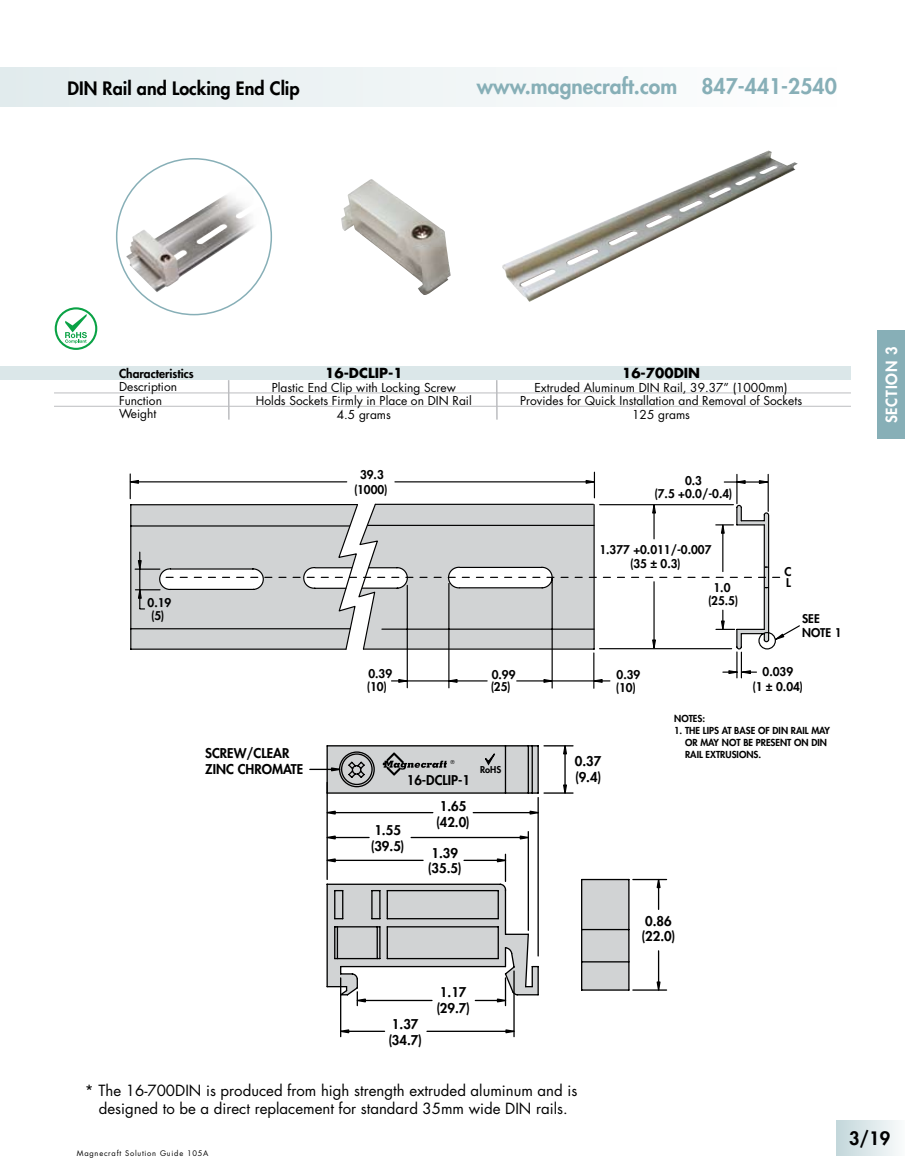
<style>
.page{position:relative;width:905px;height:1175px;background:#fff}
.page>*{position:absolute;margin:0;border:0;box-sizing:border-box;transform-origin:0 0}
.t1{font:800 21px "Futura Std";color:#87afb7}
.t2{font:800 18px "Futura Std";color:#000}
.t3{font:15px/18px "Futura Std";color:#000;text-align:center}
.t4{font:800 15px "Futura Std";letter-spacing:.05em;color:#fff}
.t5{font:700 13.5px "Futura Std";color:#000}
.t6{font:800 13.2px/15.8px "Futura Std";color:#000}
.t7{font:12px/13.5px "Futura Std";color:#000;text-align:center}
.t8{font:800 12px "Futura Std";color:#000}
.t9{font:800 11.7px/14.1px "Futura Std";color:#000;text-align:center}
.t10{font:800 9.45px/11.7px "Futura Std";color:#000}
.t11{font:800 9.15px "Futura Std";color:#000}
.t12{font:7.5px "Futura Std";letter-spacing:.1em;color:#000}
.t13{font:5.25px "Futura Std";color:#000}
</style>
<div class="page">
<div style="left:0;top:68px;width:850px;height:39px;background:linear-gradient(to right,#e1ebed,#fff)"></div>
<div style="left:877px;top:331px;width:27px;height:108px;background:#87afb7"></div>
<div style="left:837px;top:1120px;width:67px;height:35px;background:linear-gradient(to right,#c3d7db,#f9fbfb)"></div>
<img style="left:502px;top:150px;width:295px;height:152px">
<img style="left:341px;top:179px;width:109px;height:116px">
<hr style="left:496px;top:380px;width:1px;height:39px;background:#bcbdc0">
<hr style="left:54px;top:392px;width:796px;height:1px;background:#bcbdc0">
<hr style="left:54px;top:406px;width:796px;height:1px;background:#bcbdc0">
<svg style="left:130px;top:471px;width:655px;height:212px"></svg>
<svg style="left:337px;top:498px;width:319px;height:152px"></svg>
<svg style="left:319px;top:745px;width:349px;height:289px"></svg>
<hr style="left:310px;top:768px;width:29px;height:2px;background:#000">
<img style="left:126px;top:182px;width:136px;height:110px">
<hr style="left:228px;top:380px;width:2px;height:39px;background:#bcbdc0">
<div style="left:55px;top:307px;width:42px;height:43px;border:2px solid #0aa245;border-radius:50%"></div>
<svg style="left:65px;top:314px;width:22px;height:29px"></svg>
<div style="left:0;top:366px;width:850px;height:14px;background:#dbe7e9"></div>
<h2 class="t2" style="left:68px;top:77px;width:234px">DIN Rail and Locking End Clip</h2>
<h1 class="t1" style="left:477px;top:73px;width:361px">www.magnecraft.com 847-441-2540</h1>
<p class="t8" style="left:119px;top:365px;width:76px">Characteristics</p>
<p class="t7" style="left:119px;top:380px;width:60px;text-align:left">Description<br>Function<br>Weight</p>
<p class="t5" style="left:325px;top:364px;width:79px">16-DCLIP-1</p>
<p class="t7" style="left:256px;top:381px;width:217px">Plastic End Clip with Locking Screw<br>Holds Sockets Firmly in Place on DIN Rail<br>4.5 grams</p>
<p class="t5" style="left:622px;top:364px;width:80px">16-700DIN</p>
<p class="t7" style="left:520px;top:381px;width:284px">Extruded Aluminum DIN Rail, 39.37” (1000mm)<br>Provides for Quick Installation and Removal of Sockets<br>125 grams</p>
<p class="t4" style="left:882px;top:423px;width:78px;rotate:-90deg">SECTION 3</p>
<p class="t9" style="left:354px;top:467px;width:35px;line-height:14.7px">39.3 (1000)</p>
<p class="t9" style="left:685px;top:473px;width:18px">0.3</p>
<p class="t9" style="left:654px;top:486px;width:79px">(7.5 +0.0/-0.4)</p>
<p class="t9" style="left:148px;top:596px;width:25px">0.19</p>
<p class="t9" style="left:151px;top:608px;width:15px">(5)</p>
<p class="t6" style="left:205px;top:745px;width:100px">SCREW/CLEAR<br>ZINC CHROMATE</p>
<p class="t9" style="left:599px;top:542px;width:114px">1.377 +0.011/-0.007 (35 ± 0.3)</p>
<p class="t9" style="left:713px;top:580px;width:18px">1.0</p>
<p class="t9" style="left:708px;top:593px;width:32px">(25.5)</p>
<p class="t9" style="left:784px;top:564px;width:9px">C</p>
<p class="t9" style="left:786px;top:576px;width:6px">L</p>
<p class="t9" style="left:802px;top:611px;width:41px;text-align:left">SEE<br>NOTE 1</p>
<p class="t9" style="left:368px;top:666px;width:25px">0.39</p>
<p class="t9" style="left:367px;top:679px;width:21px">(10)</p>
<p class="t9" style="left:492px;top:667px;width:25px">0.99</p>
<p class="t9" style="left:616px;top:668px;width:25px">0.39</p>
<p class="t9" style="left:491px;top:679px;width:21px">(25)</p>
<p class="t9" style="left:616px;top:680px;width:21px">(10)</p>
<p class="t13" style="left:450px;top:758px;width:6px">®</p>
<p class="t6" style="left:407px;top:772px;width:65px">16-DCLIP-1</p>
<p class="t6" style="left:371px;top:822px;width:35px">1.55 (39.5)</p>
<p class="t6" style="left:436px;top:798px;width:35px">1.65 (42.0)</p>
<p class="t6" style="left:428px;top:845px;width:35px">1.39 (35.5)</p>
<p class="t11" style="left:480px;top:764px;width:23px">RoHS</p>
<p class="t6" style="left:575px;top:753px;width:28px">0.37 (9.4)</p>
<p class="t9" style="left:762px;top:665px;width:32px">0.039</p>
<p class="t9" style="left:752px;top:679px;width:52px">(1 ± 0.04)</p>
<p class="t10" style="left:674px;top:713px;width:32px">NOTES:</p>
<p class="t10" style="left:685px;top:725px;width:146px;text-indent:-11px">1. THE LIPS AT BASE OF DIN RAIL MAY<br>OR MAY NOT BE PRESENT ON DIN<br>RAIL EXTRUSIONS.</p>
<p class="t6" style="left:641px;top:913px;width:35px">0.86 (22.0)</p>
<p class="t6" style="left:388px;top:1016px;width:35px">1.37 (34.7)</p>
<p class="t6" style="left:436px;top:984px;width:35px">1.17 (29.7)</p>
<p class="t3" style="left:85px;top:1081px;width:494px">* The 16-700DIN is produced from high strength extruded aluminum and is designed to be a direct replacement for standard 35mm wide DIN rails.</p>
<p class="t12" style="left:77px;top:1148px;width:133px">Magnecraft Solution Guide 105A</p>
<h2 class="t2" style="left:849px;top:1126px;width:42px">3/19</h2>
</div>
